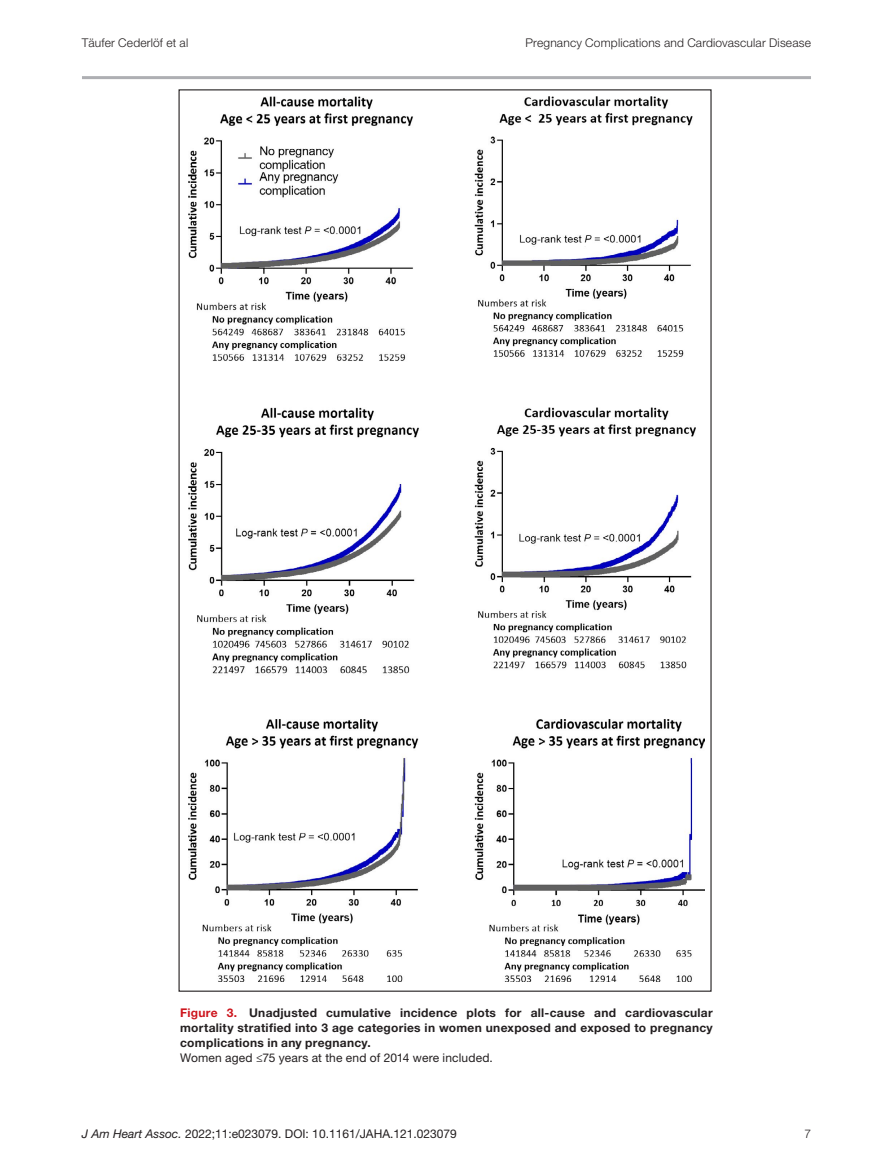
<style>
.page{position:relative;width:893px;height:1174px;background:#fff}
.page>*{position:absolute;margin:0;border:0;box-sizing:border-box;transform-origin:0 0}
.t1{font:700 12px/15px "Helvetica Neue LT Std";letter-spacing:.02em;color:#231f20;text-align:justify}
.t2{font:12px "Helvetica Neue LT Std";color:#231f20}
.t3{font:300 12px "Helvetica Neue LT Std";letter-spacing:.015em;color:#231f20}
.s1{color:#cd151d}
.s2{font-style:italic}
</style>
<div class="page">
<img style="left:189px;top:96px;width:515px;height:885px">
<hr style="left:82px;top:76px;width:729px;height:3px;background:#aeafb3">
<p class="t3" style="left:82px;top:35px;width:108px">Täufer Cederlöf et al</p>
<p class="t3" style="left:525px;top:35px;width:287px">Pregnancy Complications and Cardiovascular Disease</p>
<p class="t1" style="left:180px;top:1005px;width:534px"><span class="s1">Figure 3.</span> Unadjusted cumulative incidence plots for all-cause and cardiovascular mortality stratified into 3 age categories in women unexposed and exposed to pregnancy complications in any pregnancy.</p>
<p class="t2" style="left:180px;top:1050px;width:314px">Women aged ≤75 years at the end of 2014 were included.</p>
<p class="t2" style="left:82px;top:1126px;width:376px"><span class="s2">J Am Heart Assoc.</span> 2022;11:e023079. DOI: 10.1161/JAHA.121.023079</p>
<p class="t3" style="left:804px;top:1126px;width:8px">7</p>
</div>
